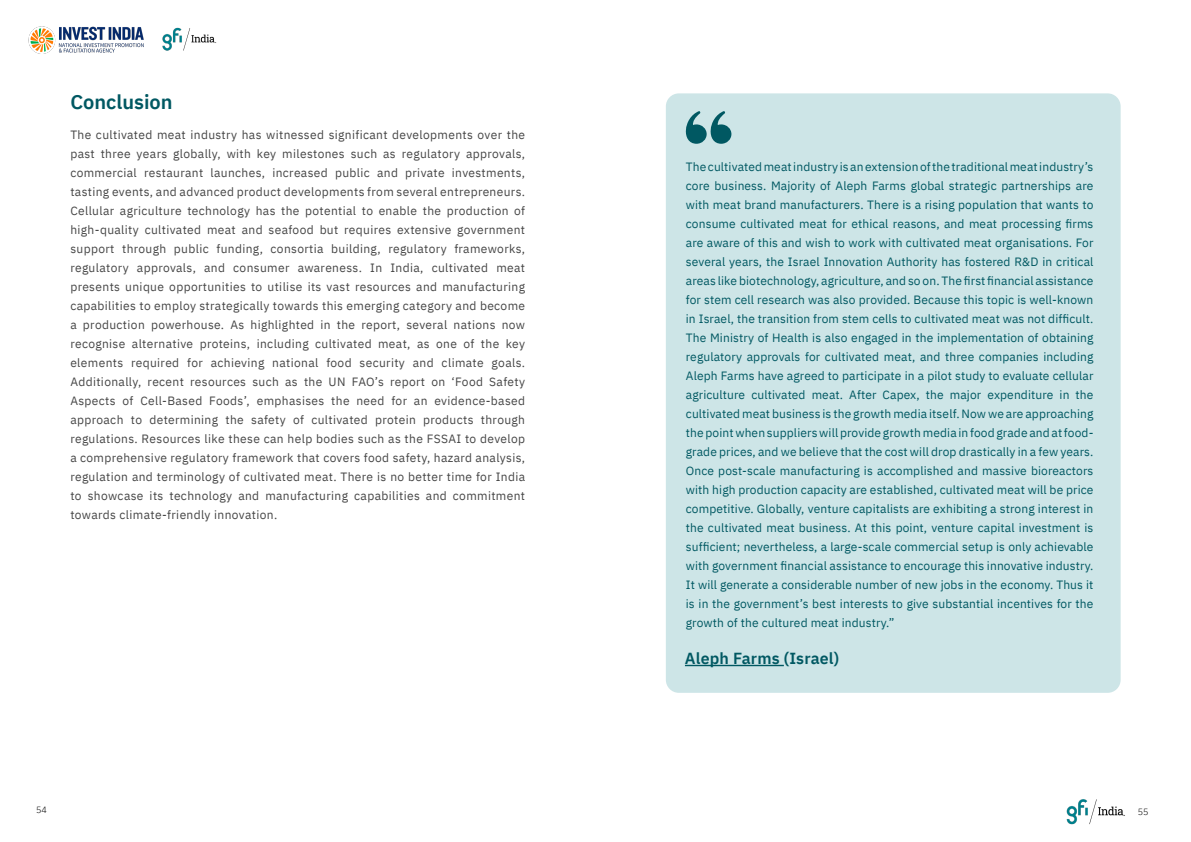
<style>
.page{position:relative;width:1191px;height:842px;background:#fff}
.page>*{position:absolute;margin:0;border:0;box-sizing:border-box;transform-origin:0 0}
.t1{font:600 20px "IBM Plex Sans";color:#005862}
.t2{font:600 16px "IBM Plex Sans";letter-spacing:.01em;color:#005862}
.t3{font:12px/19px "IBM Plex Sans";letter-spacing:.01em;color:#005862;text-align:justify}
.t4{font:12px/19px "IBM Plex Sans";letter-spacing:.03em;color:#464646;text-align:justify}
.t5{font:300 9px "IBM Plex Sans";color:#000}
</style>
<div class="page">
<img style="left:1066px;top:799px;width:59px;height:26px">
<img style="left:162px;top:27px;width:55px;height:24px">
<img style="left:28px;top:26px;width:116px;height:28px">
<div style="left:666px;top:93px;width:454px;height:600px;background:#cde5e7;border-radius:13px"></div>
<svg style="left:685px;top:111px;width:46px;height:33px"></svg>
<hr style="left:685px;top:665px;width:99px;height:1px;background:#005862">
<h1 class="t1" style="left:70px;top:86px;width:104px">Conclusion</h1>
<p class="t4" style="left:70px;top:124px;width:456px">The cultivated meat industry has witnessed significant developments over the past three years globally, with key milestones such as regulatory approvals, commercial restaurant launches, increased public and private investments, tasting events, and advanced product developments from several entrepreneurs.<br>Cellular agriculture technology has the potential to enable the production of high-quality cultivated meat and seafood but requires extensive government support through public funding, consortia building, regulatory frameworks, regulatory approvals, and consumer awareness. In India, cultivated meat presents unique opportunities to utilise its vast resources and manufacturing capabilities to employ strategically towards this emerging category and become a production powerhouse. As highlighted in the report, several nations now recognise alternative proteins, including cultivated meat, as one of the key elements required for achieving national food security and climate goals.<br>Additionally, recent resources such as the UN FAO’s report on ‘Food Safety Aspects of Cell-Based Foods’, emphasises the need for an evidence-based approach to determining the safety of cultivated protein products through regulations. Resources like these can help bodies such as the FSSAI to develop a comprehensive regulatory framework that covers food safety, hazard analysis, regulation and terminology of cultivated meat. There is no better time for India to showcase its technology and manufacturing capabilities and commitment towards climate-friendly innovation.</p>
<p class="t3" style="left:686px;top:156px;width:409px">The cultivated meat industry is an extension of the traditional meat industry’s core business. Majority of Aleph Farms global strategic partnerships are with meat brand manufacturers. There is a rising population that wants to consume cultivated meat for ethical reasons, and meat processing firms are aware of this and wish to work with cultivated meat organisations. For several years, the Israel Innovation Authority has fostered R&amp;D in critical areas like biotechnology, agriculture, and so on. The first financial assistance for stem cell research was also provided. Because this topic is well-known in Israel, the transition from stem cells to cultivated meat was not difficult.<br>The Ministry of Health is also engaged in the implementation of obtaining regulatory approvals for cultivated meat, and three companies including Aleph Farms have agreed to participate in a pilot study to evaluate cellular agriculture cultivated meat. After Capex, the major expenditure in the cultivated meat business is the growth media itself. Now we are approaching the point when suppliers will provide growth media in food grade and at food&shy;grade prices, and we believe that the cost will drop drastically in a few years.<br>Once post-scale manufacturing is accomplished and massive bioreactors with high production capacity are established, cultivated meat will be price competitive. Globally, venture capitalists are exhibiting a strong interest in the cultivated meat business. At this point, venture capital investment is sufficient; nevertheless, a large-scale commercial setup is only achievable with government financial assistance to encourage this innovative industry.<br>It will generate a considerable number of new jobs in the economy. Thus it is in the government’s best interests to give substantial incentives for the growth of the cultured meat industry.”</p>
<h2 class="t2" style="left:685px;top:646px;width:156px">Aleph Farms (Israel)</h2>
<p class="t5" style="left:36px;top:803px;width:12px">54</p>
<p class="t5" style="left:1137px;top:805px;width:12px">55</p>
</div>
